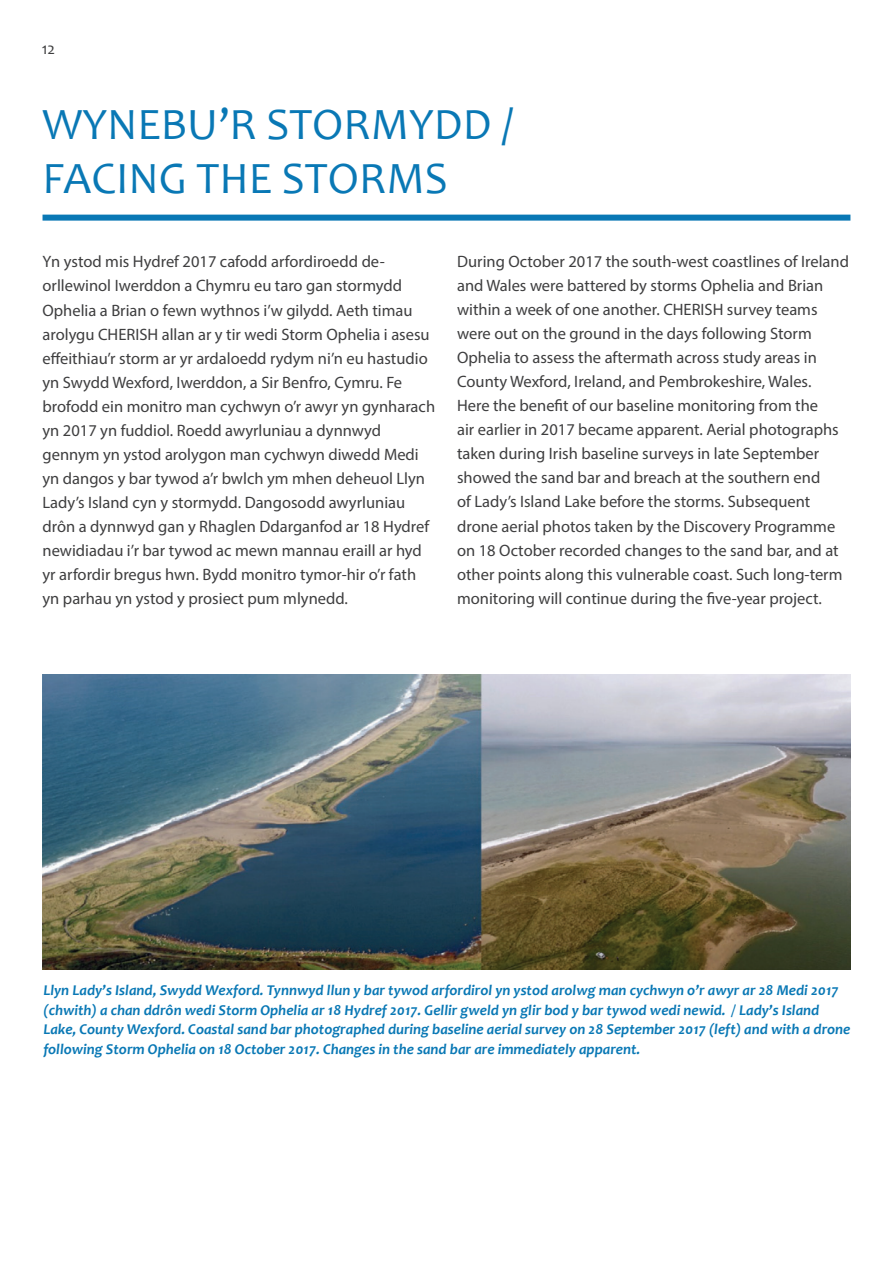
<style>
.page{position:relative;width:893px;height:1263px;background:#fff}
.page>*{position:absolute;margin:0;border:0;box-sizing:border-box;transform-origin:0 0}
.t1{font:45px "Candara";color:#0978b5}
.Main_Body_Para{font:16.5px/24px "Myriad Pro";color:#3e3e3f}
.t2{font:16.5px "Candara";color:#3e3e3f}
.Captions{font:italic 700 15px/19.5px "Candara";color:#0978b5}
</style>
<div class="page">
<div style="left:43px;top:215px;width:807px;height:6px;background:#0978b5"></div>
<img style="left:43px;top:675px;width:807px;height:294px">
<p class="t2" style="left:42px;top:39px;width:15px">12</p>
<p class="t1" style="left:43px;top:96px;width:473px">WYNEBU’R STORMYDD /</p>
<p class="t1" style="left:43px;top:150px;width:407px">FACING THE STORMS</p>
<p class="Main_Body_Para" style="left:43px;top:250px;width:394px">Yn ystod mis Hydref 2017 cafodd arfordiroedd de&shy;orllewinol Iwerddon a Chymru eu taro gan stormydd Ophelia a Brian o fewn wythnos i’w gilydd. Aeth timau arolygu CHERISH allan ar y tir wedi Storm Ophelia i asesu effeithiau’r storm ar yr ardaloedd rydym ni’n eu hastudio yn Swydd Wexford, Iwerddon, a Sir Benfro, Cymru. Fe brofodd ein monitro man cychwyn o’r awyr yn gynharach yn 2017 yn fuddiol. Roedd awyrluniau a dynnwyd gennym yn ystod arolygon man cychwyn diwedd Medi yn dangos y bar tywod a’r bwlch ym mhen deheuol Llyn Lady’s Island cyn y stormydd. Dangosodd awyrluniau drôn a dynnwyd gan y Rhaglen Ddarganfod ar 18 Hydref newidiadau i’r bar tywod ac mewn mannau eraill ar hyd yr arfordir bregus hwn. Bydd monitro tymor-hir o’r fath yn parhau yn ystod y prosiect pum mlynedd.</p>
<p class="Main_Body_Para" style="left:457px;top:250px;width:393px">During October 2017 the south-west coastlines of Ireland and Wales were battered by storms Ophelia and Brian within a week of one another. CHERISH survey teams were out on the ground in the days following Storm Ophelia to assess the aftermath across study areas in County Wexford, Ireland, and Pembrokeshire, Wales.<br>Here the benefit of our baseline monitoring from the<br>air earlier in 2017 became apparent. Aerial photographs taken during Irish baseline surveys in late September showed the sand bar and breach at the southern end<br>of Lady’s Island Lake before the storms. Subsequent drone aerial photos taken by the Discovery Programme on 18 October recorded changes to the sand bar, and at other points along this vulnerable coast. Such long-term monitoring will continue during the five-year project.</p>
<p class="Captions" style="left:43px;top:980px;width:809px">Llyn Lady’s Island, Swydd Wexford. Tynnwyd llun y bar tywod arfordirol yn ystod arolwg man cychwyn o’r awyr ar 28 Medi 2017 (chwith) a chan ddrôn wedi Storm Ophelia ar 18 Hydref 2017. Gellir gweld yn glir bod y bar tywod wedi newid. / Lady’s Island Lake, County Wexford. Coastal sand bar photographed during baseline aerial survey on 28 September 2017 (left) and with a drone following Storm Ophelia on 18 October 2017. Changes in the sand bar are immediately apparent.</p>
</div>
